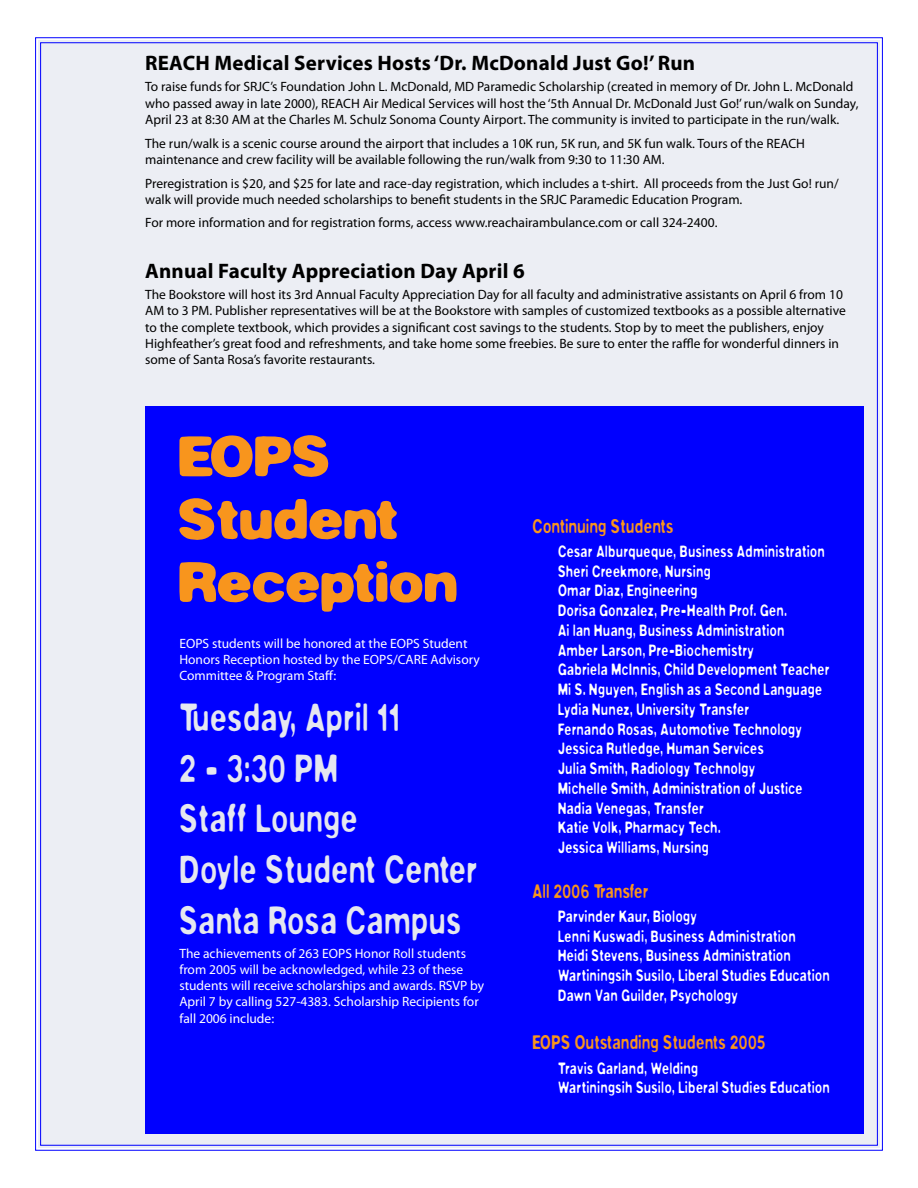
<style>
.page{position:relative;width:918px;height:1188px;background:#fff}
.page>*{position:absolute;margin:0;border:0;box-sizing:border-box;transform-origin:0 0}
.t1{font:52.5px/63px "Washout";letter-spacing:.01em;color:#f8951d}
.t2{font:100 36px/50.7px "Washout";color:#e5e7f0}
.t3{font:700 21px "Myriad Pro";letter-spacing:.01em;color:#000}
.t4{font:100 18px "Washout";color:#f8951d}
.t5{font:100 15px/19.8px "Washout";letter-spacing:.015em;color:#fff}
.t6{font:13.5px/16.2px "Myriad Pro";color:#000}
.t7{font:13.5px/16.2px "Myriad Pro";color:#fff}
</style>
<div class="page">
<div style="left:35px;top:37px;width:848px;height:1114px;background:#eceef4"></div>
<div style="left:145px;top:406px;width:719px;height:728px;background:#00f"></div>
<h3 class="t3" style="left:145px;top:49px;width:551px">REACH Medical Services Hosts ‘Dr. McDonald Just Go!’ Run</h3>
<p class="t6" style="left:145px;top:79px;width:715px">To raise funds for SRJC’s Foundation John L. McDonald, MD Paramedic Scholarship (created in memory of Dr. John L. McDonald who passed away in late 2000), REACH Air Medical Services will host the ‘5th Annual Dr. McDonald Just Go!’ run/walk on Sunday,<br>April 23 at 8:30 AM at the Charles M. Schulz Sonoma County Airport. The community is invited to participate in the run/walk.</p>
<p class="t6" style="left:145px;top:135px;width:661px">The run/walk is a scenic course around the airport that includes a 10K run, 5K run, and 5K fun walk. Tours of the REACH maintenance and crew facility will be available following the run/walk from 9:30 to 11:30 AM.</p>
<p class="t6" style="left:145px;top:175px;width:695px">Preregistration is $20, and $25 for late and race-day registration, which includes a t-shirt. All proceeds from the Just Go! run/ walk will provide much needed scholarships to benefit students in the SRJC Paramedic Education Program.</p>
<p class="t6" style="left:145px;top:215px;width:574px">For more information and for registration forms, access www.reachairambulance.com or call 324-2400.</p>
<h3 class="t3" style="left:145px;top:257px;width:381px">Annual Faculty Appreciation Day April 6</h3>
<p class="t6" style="left:145px;top:286px;width:702px">The Bookstore will host its 3rd Annual Faculty Appreciation Day for all faculty and administrative assistants on April 6 from 10<br>AM to 3 PM. Publisher representatives will be at the Bookstore with samples of customized textbooks as a possible alternative to the complete textbook, which provides a significant cost savings to the students. Stop by to meet the publishers, enjoy Highfeather’s great food and refreshments, and take home some freebies. Be sure to enter the raffle for wonderful dinners in some of Santa Rosa’s favorite restaurants.</p>
<h1 class="t1" style="left:179px;top:429px;width:281px">EOPS<br>Student<br>Reception</h1>
<p class="t7" style="left:179px;top:635px;width:302px">EOPS students will be honored at the EOPS Student<br>Honors Reception hosted by the EOPS/CARE Advisory<br>Committee &amp; Program Staff:</p>
<h2 class="t2" style="left:179px;top:694px;width:301px">Tuesday, April 11<br>2 - 3:30 PM<br>Staff Lounge<br>Doyle Student Center<br>Santa Rosa Campus</h2>
<p class="t7" style="left:179px;top:945px;width:306px">The achievements of 263 EOPS Honor Roll students from 2005 will be acknowledged, while 23 of these students will receive scholarships and awards. RSVP by April 7 by calling 527-4383. Scholarship Recipients for fall 2006 include:</p>
<h3 class="t4" style="left:532px;top:518px;width:143px">Continuing Students</h3>
<p class="t5" style="left:558px;top:542px;width:274px">Cesar Alburqueque, Business Administration Sheri Creekmore, Nursing<br>Omar Diaz, Engineering<br>Dorisa Gonzalez, Pre-Health Prof. Gen.<br>Ai lan Huang, Business Administration<br>Amber Larson, Pre-Biochemistry<br>Gabriela McInnis, Child Development Teacher Mi S. Nguyen, English as a Second Language Lydia Nunez, University Transfer<br>Fernando Rosas, Automotive Technology Jessica Rutledge, Human Services<br>Julia Smith, Radiology Technolgy<br>Michelle Smith, Administration of Justice Nadia Venegas, Transfer<br>Katie Volk, Pharmacy Tech.<br>Jessica Williams, Nursing</p>
<h3 class="t4" style="left:532px;top:883px;width:118px">All 2006 Transfer</h3>
<p class="t5" style="left:558px;top:907px;width:274px">Parvinder Kaur, Biology<br>Lenni Kuswadi, Business Administration Heidi Stevens, Business Administration Wartiningsih Susilo, Liberal Studies Education Dawn Van Guilder, Psychology</p>
<h3 class="t4" style="left:532px;top:1035px;width:235px">EOPS Outstanding Students 2005</h3>
<p class="t5" style="left:558px;top:1059px;width:274px">Travis Garland, Welding<br>Wartiningsih Susilo, Liberal Studies Education</p>
</div>
